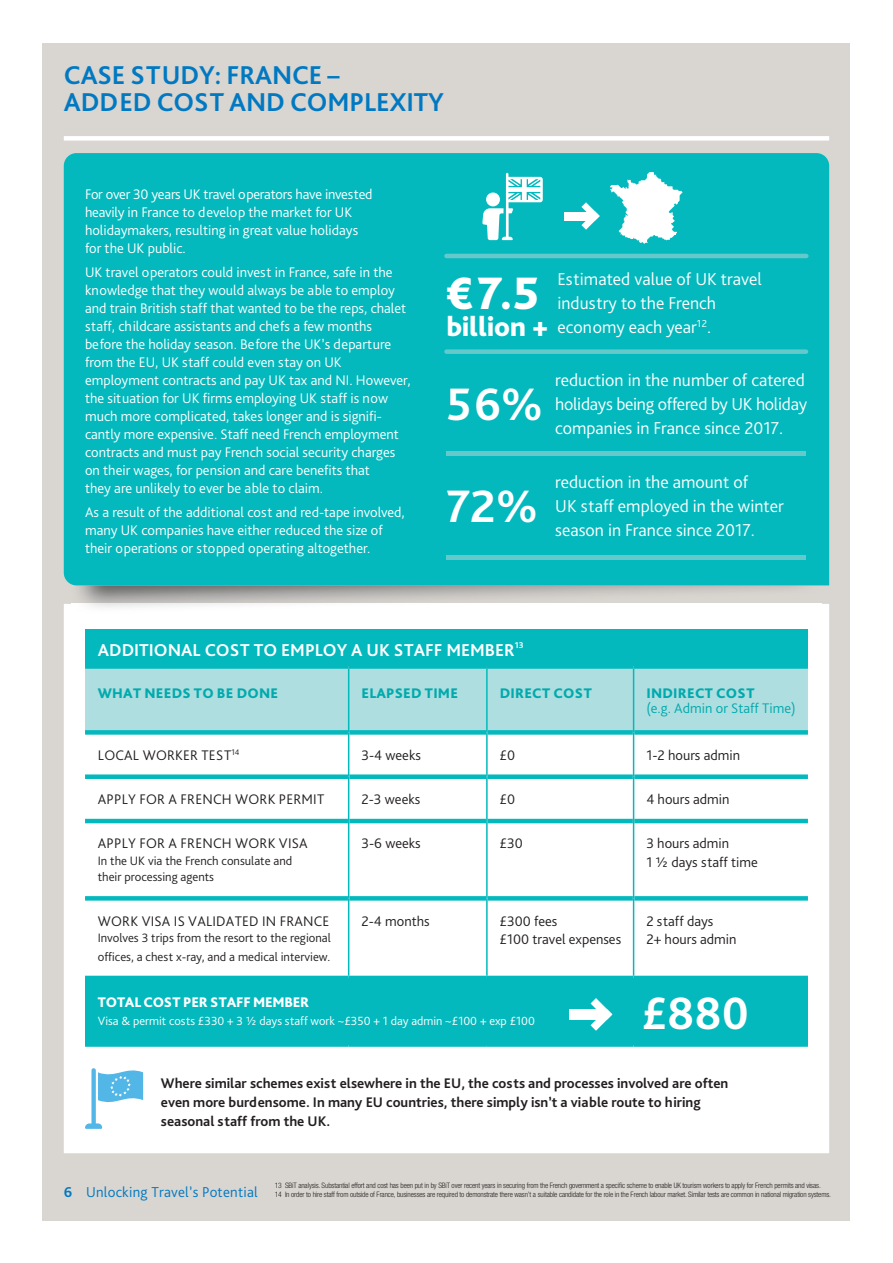
<style>
.page{position:relative;width:893px;height:1263px;background:#fff}
.page>*{position:absolute;margin:0;border:0;box-sizing:border-box;transform-origin:0 0}
.t1{font:700 47.55px/102px "Bliss Pro";color:#fff}
.t2{font:800 47.55px "Bliss Pro";color:#fff}
.t3{font:800 28.5px "Bliss Pro";color:#fff}
.t4{font:700 27px/27px "Bliss Pro";letter-spacing:-.005em;color:#0079c2}
.t5{font:300 18px/24px "Bliss Pro";color:#fff}
.t6{font:700 18px "Bliss Pro";color:#fff}
.t7{font:300 15px "Bliss Pro";letter-spacing:.015em;color:#0079c2}
.t8{font:300 14.55px/18px "Bliss Pro";color:#fff}
.t9{font:300 14.55px/18.8px "Bliss Pro";color:#231f20}
.t10{font:700 14.55px/18.8px "Bliss Pro";color:#231f20}
.t11{font:800 14.55px "Bliss Pro";letter-spacing:.015em;color:#00aaad}
.t12{font:800 14.55px "Bliss Pro";letter-spacing:-.015em;color:#fff}
.t13{font:300 14.55px "Bliss Pro";color:#00aaad}
.t14{font:300 12.75px/16.5px "Bliss Pro";color:#231f20}
.t15{font:300 12.45px "Bliss Pro";color:#fff}
.t16{font:300 condensed 7.5px/9px "Helvetica Neue LT Std";letter-spacing:-.015em;color:#231f20}
.s1{font-weight:700}
</style>
<div class="page">
<div style="left:43px;top:43px;width:807px;height:1177px;background:#d9d5d0"></div>
<div style="left:64px;top:604px;width:765px;height:549px;background:#fff"></div>
<div style="left:85px;top:669px;width:723px;height:61px;background:#aedee0"></div>
<div style="left:85px;top:978px;width:723px;height:66px;background:#03b9bd"></div>
<div style="left:85px;top:664px;width:264px;height:5px;background:#03b9bd"></div>
<div style="left:349px;top:664px;width:138px;height:5px;background:#03b9bd"></div>
<div style="left:487px;top:664px;width:147px;height:5px;background:#03b9bd"></div>
<div style="left:634px;top:664px;width:174px;height:5px;background:#03b9bd"></div>
<div style="left:85px;top:730px;width:263px;height:5px;background:#03b9bd"></div>
<div style="left:349px;top:730px;width:137px;height:5px;background:#03b9bd"></div>
<div style="left:488px;top:730px;width:145px;height:5px;background:#03b9bd"></div>
<div style="left:634px;top:730px;width:174px;height:5px;background:#03b9bd"></div>
<div style="left:85px;top:774px;width:263px;height:5px;background:#03b9bd"></div>
<div style="left:349px;top:774px;width:137px;height:5px;background:#03b9bd"></div>
<div style="left:488px;top:774px;width:145px;height:5px;background:#03b9bd"></div>
<div style="left:634px;top:774px;width:174px;height:5px;background:#03b9bd"></div>
<hr style="left:85px;top:819px;width:263px;height:4px;background:#03b9bd">
<hr style="left:349px;top:819px;width:137px;height:4px;background:#03b9bd">
<hr style="left:488px;top:819px;width:145px;height:4px;background:#03b9bd">
<hr style="left:634px;top:819px;width:174px;height:4px;background:#03b9bd">
<div style="left:85px;top:896px;width:263px;height:5px;background:#03b9bd"></div>
<div style="left:349px;top:896px;width:137px;height:5px;background:#03b9bd"></div>
<div style="left:488px;top:896px;width:145px;height:5px;background:#03b9bd"></div>
<div style="left:634px;top:896px;width:174px;height:5px;background:#03b9bd"></div>
<hr style="left:85px;top:976px;width:264px;height:4px;background:#03b9bd">
<hr style="left:349px;top:976px;width:138px;height:4px;background:#03b9bd">
<hr style="left:487px;top:976px;width:147px;height:4px;background:#03b9bd">
<hr style="left:634px;top:976px;width:174px;height:4px;background:#03b9bd">
<div style="left:85px;top:1042px;width:264px;height:5px;background:#03b9bd"></div>
<div style="left:349px;top:1042px;width:138px;height:5px;background:#03b9bd"></div>
<div style="left:487px;top:1042px;width:147px;height:5px;background:#03b9bd"></div>
<div style="left:634px;top:1042px;width:174px;height:5px;background:#03b9bd"></div>
<hr style="left:348px;top:669px;width:1px;height:63px;background:#03b9bd">
<hr style="left:486px;top:669px;width:2px;height:63px;background:#03b9bd">
<hr style="left:633px;top:669px;width:1px;height:63px;background:#03b9bd">
<hr style="left:348px;top:732px;width:1px;height:45px;background:#03b9bd">
<hr style="left:486px;top:732px;width:2px;height:45px;background:#03b9bd">
<hr style="left:633px;top:732px;width:1px;height:45px;background:#03b9bd">
<hr style="left:348px;top:777px;width:1px;height:44px;background:#03b9bd">
<hr style="left:486px;top:777px;width:2px;height:44px;background:#03b9bd">
<hr style="left:633px;top:777px;width:1px;height:44px;background:#03b9bd">
<hr style="left:348px;top:821px;width:1px;height:77px;background:#03b9bd">
<hr style="left:486px;top:821px;width:2px;height:77px;background:#03b9bd">
<hr style="left:633px;top:821px;width:1px;height:77px;background:#03b9bd">
<hr style="left:348px;top:898px;width:1px;height:78px;background:#03b9bd">
<hr style="left:486px;top:898px;width:2px;height:78px;background:#03b9bd">
<hr style="left:633px;top:898px;width:1px;height:78px;background:#03b9bd">
<svg style="left:85px;top:1066px;width:58px;height:63px;background:#b6e0f4"></svg>
<div style="left:85px;top:629px;width:723px;height:37px;background:#03b9bd"></div>
<div style="left:64px;top:136px;width:765px;height:5px;background:#fff"></div>
<div style="left:569px;top:1009px;width:33px;height:10px;background:#fff"></div>
<svg style="left:590px;top:998px;width:22px;height:33px"></svg>
<img style="left:72px;top:585px;width:749px;height:28px">
<div style="left:64px;top:153px;width:765px;height:432px;background:#03b9bd"></div>
<hr style="left:444px;top:254px;width:365px;height:4px;background:#65c8cb;border-radius:2px">
<hr style="left:446px;top:556px;width:360px;height:4px;background:#65c8cb">
<div style="left:446px;top:451px;width:360px;height:5px;background:#65c8cb"></div>
<div style="left:444px;top:349px;width:364px;height:5px;background:#65c8cb;border-radius:2px"></div>
<div style="left:564px;top:212px;width:27px;height:8px;background:#fff"></div>
<svg style="left:581px;top:202px;width:19px;height:28px"></svg>
<svg style="left:610px;top:172px;width:73px;height:72px;background:#96e1e3"></svg>
<svg style="left:482px;top:173px;width:61px;height:67px;background:#5cd1d4"></svg>
<h3 class="t4" style="left:64px;top:61px;width:382px">CASE STUDY: FRANCE –<br>ADDED COST AND COMPLEXITY</h3>
<p class="t8" style="left:85px;top:184px;width:289px">For over 30 years UK travel operators have invested heavily in France to develop the market for UK holidaymakers, resulting in great value holidays for the UK public.</p>
<p class="t8" style="left:85px;top:263px;width:327px">UK travel operators could invest in France, safe in the knowledge that they would always be able to employ and train British staff that wanted to be the reps, chalet staff, childcare assistants and chefs a few months before the holiday season. Before the UK’s departure from the EU, UK staff could even stay on UK employment contracts and pay UK tax and NI. However, the situation for UK firms employing UK staff is now much more complicated, takes longer and is signifi&shy;cantly more expensive. Staff need French employment contracts and must pay French social security charges on their wages, for pension and care benefits that<br>they are unlikely to ever be able to claim.</p>
<p class="t8" style="left:85px;top:503px;width:321px">As a result of the additional cost and red-tape involved, many UK companies have either reduced the size of their operations or stopped operating altogether.</p>
<h1 class="t2" style="left:446px;top:263px;width:94px">€ 7.5</h1>
<h2 class="t3" style="left:446px;top:308px;width:103px">billion +</h2>
<h1 class="t1" style="left:446px;top:352px;width:98px">56%<br>72%</h1>
<p class="t5" style="left:557px;top:267px;width:206px">Estimated value of UK travel industry to the French economy each year<sup>12</sup>.</p>
<p class="t5" style="left:555px;top:367px;width:253px">reduction in the number of catered holidays being offered by UK holiday companies in France since 2017.</p>
<p class="t5" style="left:555px;top:469px;width:230px">reduction in the amount of<br>UK staff employed in the winter season in France since 2017.</p>
<p class="t6" style="left:98px;top:638px;width:427px">ADDITIONAL COST TO EMPLOY A UK STAFF MEMBER<sup>13</sup></p>
<p class="t11" style="left:98px;top:684px;width:182px">WHAT NEEDS TO BE DONE</p>
<p class="t11" style="left:362px;top:684px;width:98px">ELAPSED TIME</p>
<p class="t11" style="left:500px;top:684px;width:94px">DIRECT COST</p>
<p class="t11" style="left:646px;top:684px;width:110px">INDIRECT COST</p>
<p class="t13" style="left:646px;top:699px;width:151px">(e.g. Admin or Staff Time)</p>
<p class="t9" style="left:98px;top:745px;width:143px">LOCAL WORKER TEST<sup>14</sup></p>
<p class="t9" style="left:361px;top:745px;width:61px">3-4 weeks</p>
<p class="t9" style="left:500px;top:745px;width:17px">£0</p>
<p class="t9" style="left:646px;top:745px;width:95px">1-2 hours admin</p>
<p class="t9" style="left:98px;top:789px;width:228px">APPLY FOR A FRENCH WORK PERMIT</p>
<p class="t9" style="left:361px;top:789px;width:60px">2-3 weeks</p>
<p class="t9" style="left:500px;top:789px;width:17px">£0</p>
<p class="t9" style="left:646px;top:789px;width:85px">4 hours admin</p>
<p class="t9" style="left:98px;top:834px;width:211px">APPLY FOR A FRENCH WORK VISA</p>
<p class="t14" style="left:98px;top:852px;width:196px">In the UK via the French consulate and their processing agents</p>
<p class="t9" style="left:361px;top:834px;width:61px">3-6 weeks</p>
<p class="t9" style="left:500px;top:834px;width:25px">£30</p>
<p class="t9" style="left:646px;top:834px;width:113px">3 hours admin<br>1 ½ days staff time</p>
<p class="t9" style="left:98px;top:911px;width:233px">WORK VISA IS VALIDATED IN FRANCE</p>
<p class="t14" style="left:98px;top:928px;width:235px;line-height:18.8px">Involves 3 trips from the resort to the regional offices, a chest x-ray, and a medical interview.</p>
<p class="t9" style="left:361px;top:911px;width:70px">2-4 months</p>
<p class="t9" style="left:500px;top:911px;width:123px">£300 fees<br>£100 travel expenses</p>
<p class="t9" style="left:646px;top:911px;width:92px">2 staff days<br>2+ hours admin</p>
<p class="t12" style="left:98px;top:993px;width:213px">TOTAL COST PER STAFF MEMBER</p>
<p class="t15" style="left:98px;top:1013px;width:439px">Visa &amp; permit costs £330 + 3 ½ days staff work ~£350 + 1 day admin ~£100 + exp £100</p>
<h1 class="t1" style="left:641px;top:961px;width:109px">£880</h1>
<p class="t10" style="left:161px;top:1074px;width:569px">Where similar schemes exist elsewhere in the EU, the costs and processes involved are often even more burdensome. In many EU countries, there simply isn’t a viable route to hiring seasonal staff from the UK.</p>
<p class="t7" style="left:64px;top:1183px;width:196px"><span class="s1">6</span> Unlocking Travel’s Potential</p>
<p class="t16" style="left:275px;top:1180px;width:558px">13 SBiT analysis. Substantial effort and cost has been put in by SBiT over recent years in securing from the French government a specific scheme to enable UK tourism workers to apply for French permits and visas.<br>14 In order to hire staff from outside of France, businesses are required to demonstrate there wasn’t a suitable candidate for the role in the French labour market. Similar tests are common in national migration systems.</p>
</div>
